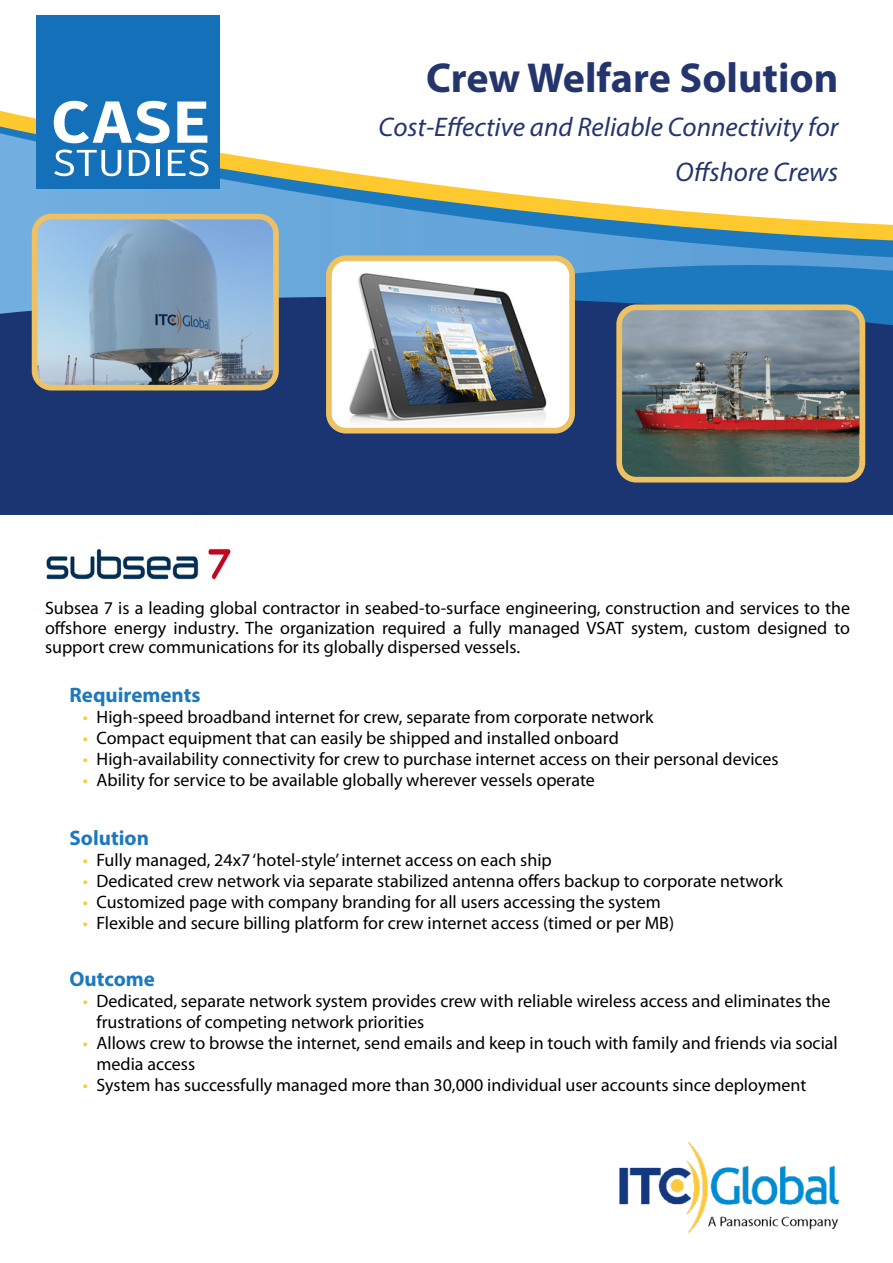
<style>
.page{position:relative;width:893px;height:1263px;background:#fff}
.page>*{position:absolute;margin:0;border:0;box-sizing:border-box;transform-origin:0 0}
.t1{font:700 42px "Myriad Pro";color:#24356d}
.t2{font:italic 27px/44.4px "Myriad Pro";color:#24356d;text-align:right}
.t3{font:700 21px "Myriad Pro";color:#1d79bf}
.t4{font:18px/19.5px "Myriad Pro";color:#000}
.s1{color:#fec92f}
</style>
<div class="page">
<img style="left:46px;top:548px;width:187px;height:32px">
<img style="left:0;top:133px;width:874px;height:91px">
<svg style="left:0;top:224px;width:893px;height:41px;background:#649fc4"></svg>
<svg style="left:0;top:265px;width:893px;height:250px;background:#1e417e"></svg>
<div style="left:36px;top:15px;width:184px;height:173px;background:#1471b9"></div>
<svg style="left:54px;top:101px;width:116px;height:42px"></svg>
<svg style="left:177px;top:102px;width:30px;height:41px"></svg>
<svg style="left:54px;top:150px;width:67px;height:26px"></svg>
<svg style="left:129px;top:150px;width:21px;height:26px"></svg>
<hr style="left:156px;top:150px;width:4px;height:26px;background:#fff">
<svg style="left:168px;top:150px;width:41px;height:26px"></svg>
<img style="left:35px;top:217px;width:241px;height:171px">
<div style="left:32px;top:214px;width:247px;height:176px;border:6px solid #eec162;border-radius:17px"></div>
<img style="left:619px;top:1142px;width:221px;height:91px">
<img style="left:619px;top:307px;width:243px;height:173px">
<div style="left:616px;top:304px;width:249px;height:178px;border:6px solid #eec162;border-radius:17px"></div>
<img style="left:329px;top:258px;width:243px;height:173px">
<div style="left:326px;top:255px;width:249px;height:178px;border:6px solid #eec162;border-radius:17px"></div>
<h1 class="t1" style="left:426px;top:50px;width:414px">Crew Welfare Solution</h1>
<h2 class="t2" style="left:379px;top:105px;width:461px">Cost-Effective and Reliable Connectivity for<br>Offshore Crews</h2>
<p class="t4" style="left:45px;top:598px;width:807px;text-align:justify">Subsea 7 is a leading global contractor in seabed-to-surface engineering, construction and services to the offshore energy industry. The organization required a fully managed VSAT system, custom designed to support crew communications for its globally dispersed vessels.</p>
<p class="t3" style="left:69px;top:682px;width:133px">Requirements</p>
<p class="t4" style="left:83px;top:707px;width:572px"><span class="s1">•</span> High-speed broadband internet for crew, separate from corporate network</p>
<p class="t4" style="left:83px;top:728px;width:537px"><span class="s1">•</span> Compact equipment that can easily be shipped and installed onboard</p>
<p class="t4" style="left:83px;top:749px;width:697px"><span class="s1">•</span> High-availability connectivity for crew to purchase internet access on their personal devices</p>
<p class="t4" style="left:83px;top:770px;width:513px"><span class="s1">•</span> Ability for service to be available globally wherever vessels operate</p>
<p class="t3" style="left:69px;top:824px;width:81px">Solution</p>
<p class="t4" style="left:83px;top:850px;width:470px"><span class="s1">•</span> Fully managed, 24x7 ‘hotel-style’ internet access on each ship</p>
<p class="t4" style="left:83px;top:871px;width:701px"><span class="s1">•</span> Dedicated crew network via separate stabilized antenna offers backup to corporate network</p>
<p class="t4" style="left:83px;top:892px;width:579px"><span class="s1">•</span> Customized page with company branding for all users accessing the system</p>
<p class="t4" style="left:83px;top:913px;width:593px"><span class="s1">•</span> Flexible and secure billing platform for crew internet access (timed or per MB)</p>
<p class="t3" style="left:69px;top:965px;width:87px">Outcome</p>
<p class="t4" style="left:96px;top:990px;width:736px;line-height:21px;text-indent:-13px"><span class="s1">•</span> Dedicated, separate network system provides crew with reliable wireless access and eliminates the frustrations of competing network priorities</p>
<p class="t4" style="left:96px;top:1032px;width:743px;line-height:21px;text-indent:-13px"><span class="s1">•</span> Allows crew to browse the internet, send emails and keep in touch with family and friends via social media access</p>
<p class="t4" style="left:83px;top:1075px;width:725px"><span class="s1">•</span> System has successfully managed more than 30,000 individual user accounts since deployment</p>
</div>
